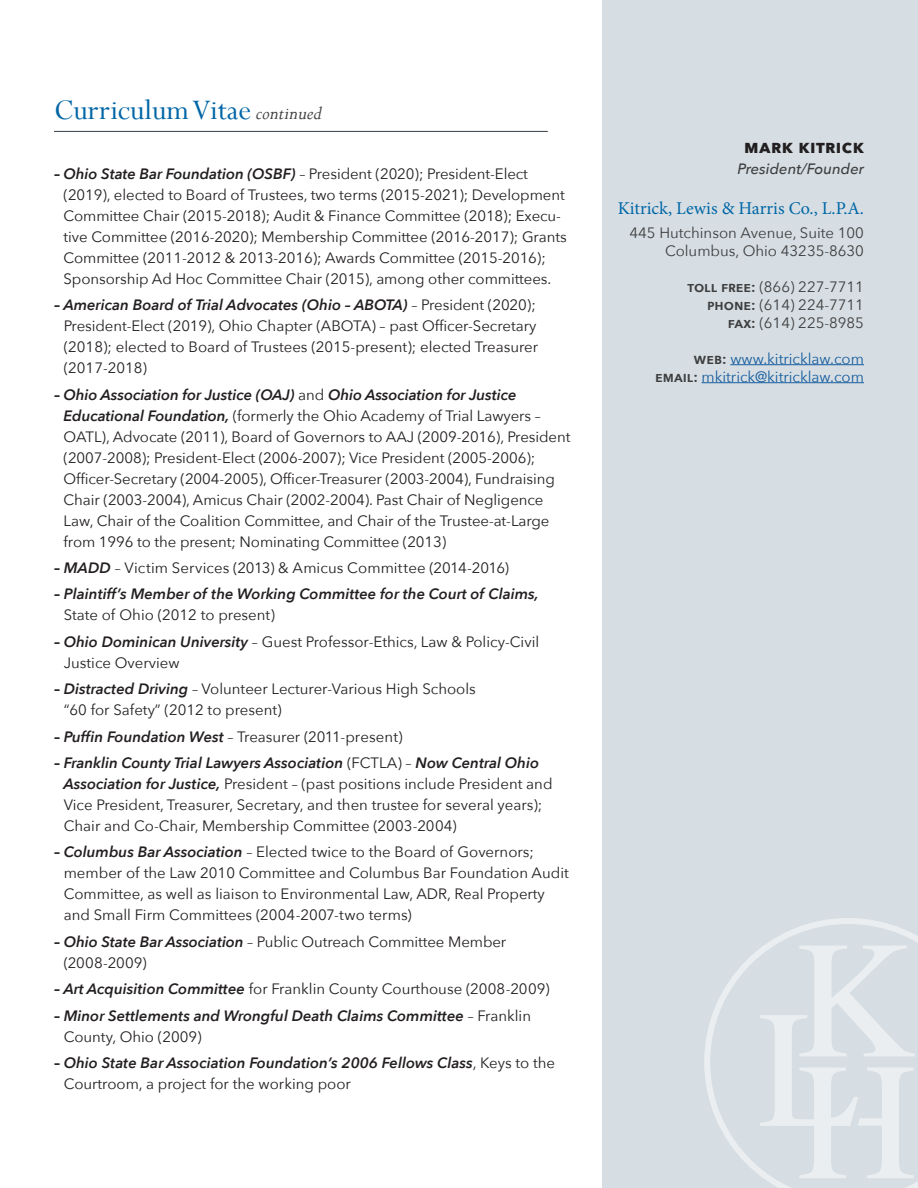
<style>
.page{position:relative;width:918px;height:1188px;background:#fff}
.page>*{position:absolute;margin:0;border:0;box-sizing:border-box;transform-origin:0 0}
.Headline{font:31.5px "Perpetua";color:#0066a6}
.t1{font:18px "Minion Pro";color:#0066a6}
.t2{font:700 18px "Avenir Next";letter-spacing:.025em;color:#231f20}
.text{font:15px/21px "Avenir Next";letter-spacing:-.005em;color:#231f20}
.text-2{font:italic 600 15px/21px "Avenir Next";color:#231f20}
.t3{font:15px/18px "Avenir Next";color:#3e3e3f;text-align:right}
.t4{font:15px/18px "Avenir Next";color:#175d9e;text-align:right}
.t5{font:italic 500 15px "Avenir Next";color:#3e3e3f}
.s1{font-style:italic;font-size:21px;color:#3e3e3f}
.s2{font-weight:700}
.s3{font-weight:600;font-style:italic}
.s4{font-weight:700;font-style:normal}
.s5{font-weight:400;font-style:normal}
.s6{font-weight:600}
.s7{font-weight:600;color:#3e3e3f}
</style>
<div class="page">
<div style="left:602px;top:0;width:316px;height:1188px;background:#d6dee3"></div>
<hr style="left:730px;top:364px;width:134px;height:1px;background:#175d9e">
<hr style="left:702px;top:382px;width:162px;height:1px;background:#175d9e">
<hr style="left:54px;top:131px;width:494px;height:1px;background:#333d47">
<svg style="left:704px;top:918px;width:214px;height:270px"></svg>
<svg style="left:760px;top:946px;width:155px;height:232px"></svg>
<p class="Headline" style="left:54px;top:90px;width:269px">Curriculum Vitae <span class="s1">continued</span></p>
<p class="text" style="left:64px;top:162px;width:505px;text-indent:-10px"><span class="s2">–</span> <span class="s3">Ohio State Bar Foundation (OSBF)</span> – President (2020); President-Elect (2019), elected to Board of Trustees, two terms (2015-2021); Development Committee Chair (2015-2018); Audit &amp; Finance Committee (2018); Execu&shy;tive Committee (2016-2020); Membership Committee (2016-2017); Grants Committee (2011-2012 &amp; 2013-2016); Awards Committee (2015-2016); Sponsorship Ad Hoc Committee Chair (2015), among other committees.</p>
<p class="text" style="left:64px;top:294px;width:476px;text-indent:-10px"><span class="s2">–</span> <span class="s3">American Board of Trial Advocates (Ohio – ABOTA)</span> – President (2020); President-Elect (2019), Ohio Chapter (ABOTA) – past Officer-Secretary (2018); elected to Board of Trustees (2015-present); elected Treasurer (2017-2018)</p>
<p class="text" style="left:64px;top:383px;width:508px;text-indent:-10px"><span class="s2">–</span> <span class="s3">Ohio Association for Justice (OAJ)</span> and <span class="s3">Ohio Association for Justice Educational Foundation,</span> (formerly the Ohio Academy of Trial Lawyers – OATL), Advocate (2011), Board of Governors to AAJ (2009-2016), President (2007-2008); President-Elect (2006-2007); Vice President (2005-2006); Officer-Secretary (2004-2005), Officer-Treasurer (2003-2004), Fundraising Chair (2003-2004), Amicus Chair (2002-2004). Past Chair of Negligence Law, Chair of the Coalition Committee, and Chair of the Trustee-at-Large from 1996 to the present; Nominating Committee (2013)</p>
<p class="text" style="left:54px;top:557px;width:456px"><span class="s2">–</span> <span class="s3">MADD</span> – Victim Services (2013) &amp; Amicus Committee (2014-2016)</p>
<p class="text-2" style="left:64px;top:583px;width:477px;text-indent:-10px"><span class="s4">–</span> Plaintiff’s Member of the Working Committee for the Court of Claims,<br><span class="s5">State of Ohio (2012 to present)</span></p>
<p class="text" style="left:64px;top:630px;width:477px;text-indent:-10px"><span class="s2">–</span> <span class="s3">Ohio Dominican University</span> – Guest Professor-Ethics, Law &amp; Policy-Civil<br>Justice Overview</p>
<p class="text" style="left:64px;top:678px;width:414px;text-indent:-10px"><span class="s2">–</span> <span class="s3">Distracted Driving</span> – Volunteer Lecturer-Various High Schools “60 for Safety” (2012 to present)</p>
<p class="text" style="left:54px;top:725px;width:350px"><span class="s2">–</span> <span class="s3">Puffin Foundation West</span> – Treasurer (2011-present)</p>
<p class="text" style="left:64px;top:752px;width:490px;text-indent:-10px"><span class="s2">–</span> <span class="s3">Franklin County Trial Lawyers Association</span> (FCTLA) – <span class="s3">Now Central Ohio Association for Justice,</span> President – (past positions include President and Vice President, Treasurer, Secretary, and then trustee for several years); Chair and Co-Chair, Membership Committee (2003-2004)</p>
<p class="text" style="left:64px;top:841px;width:507px;text-indent:-10px"><span class="s2">–</span> <span class="s3">Columbus Bar Association</span> – Elected twice to the Board of Governors; member of the Law 2010 Committee and Columbus Bar Foundation Audit Committee, as well as liaison to Environmental Law, ADR, Real Property and Small Firm Committees (2004-2007-two terms)</p>
<p class="text" style="left:64px;top:930px;width:444px;text-indent:-10px"><span class="s2">–</span> <span class="s3">Ohio State Bar Association</span> – Public Outreach Committee Member (2008-2009)</p>
<p class="text" style="left:54px;top:978px;width:497px"><span class="s2">–</span> <span class="s3">Art Acquisition Committee</span> for Franklin County Courthouse (2008-2009)</p>
<p class="text-2" style="left:64px;top:1004px;width:469px;text-indent:-10px"><span class="s4">–</span> Minor Settlements and Wrongful Death Claims Committee <span class="s5">– Franklin<br>County, Ohio (2009)</span></p>
<p class="text-2" style="left:64px;top:1052px;width:493px;text-indent:-10px"><span class="s4">–</span> Ohio State Bar Association Foundation’s 2006 Fellows Class<span class="s5">, Keys to the<br>Courtroom, a project for the working poor</span></p>
<p class="t2" style="left:744px;top:131px;width:121px">mark kitrick</p>
<p class="t5" style="left:738px;top:156px;width:128px">President/Founder</p>
<p class="t1" style="left:618px;top:196px;width:248px">Kitrick, Lewis &amp; Harris Co., L.P.A.</p>
<p class="t3" style="left:630px;top:223px;width:236px">445 Hutchinson Avenue, Suite 100<br>Columbus, Ohio 43235-8630</p>
<p class="t3" style="left:688px;top:277px;width:178px"><span class="s6">toll free:</span> (866) 227-7711 <span class="s6">phone:</span> (614) 224-7711 <span class="s6">fax:</span> (614) 225-8985</p>
<p class="t4" style="left:655px;top:349px;width:210px"><span class="s7">web:</span> www.kitricklaw.com <span class="s7">email:</span> mkitrick@kitricklaw.com</p>
</div>
